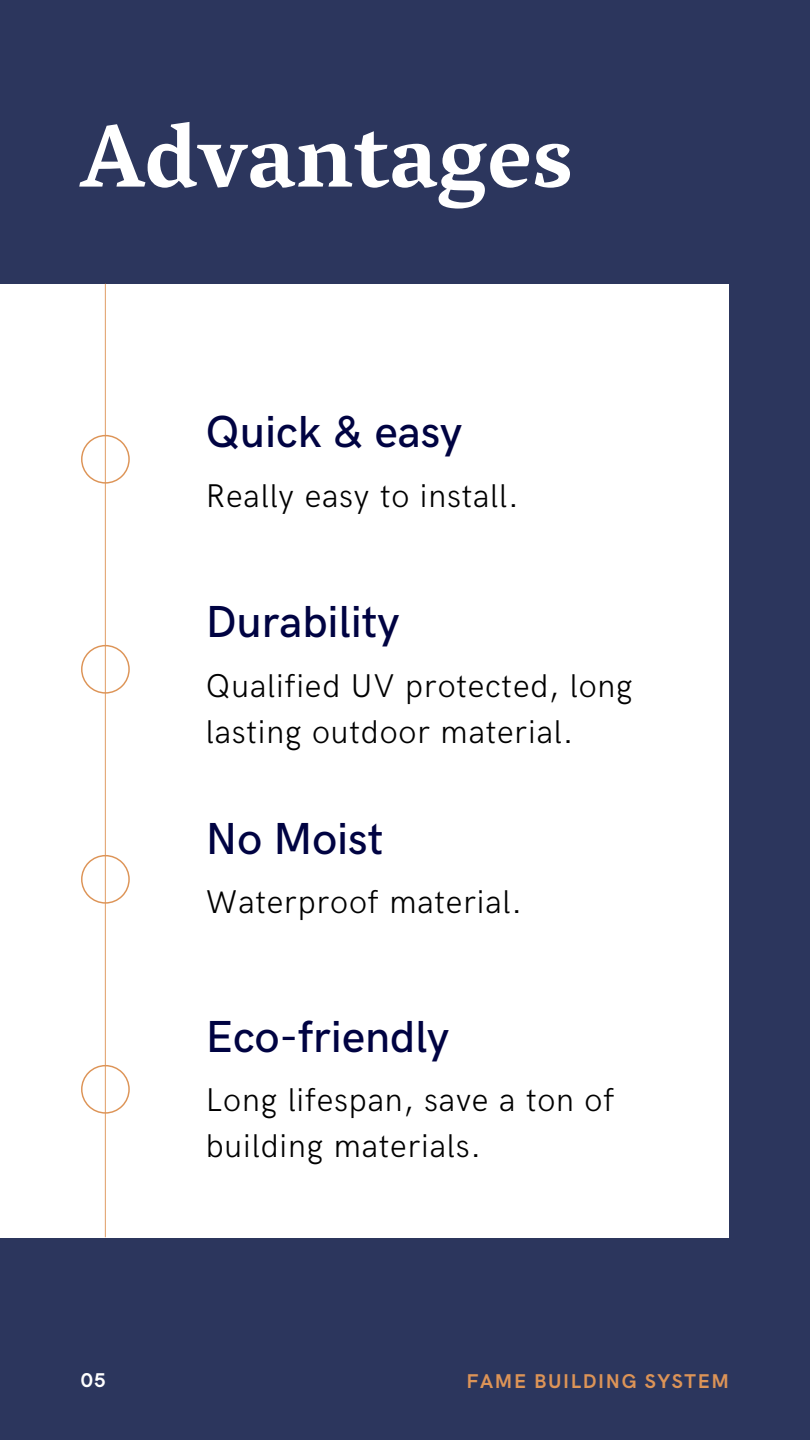
<style>
.page{position:relative;width:810px;height:1440px;background:#2c365d}
.page>*{position:absolute;margin:0;border:0;box-sizing:border-box;transform-origin:0 0}
.t1{font:700 90px "Vesper Libre";letter-spacing:.01em;color:#fff}
.t2{font:500 45px "HK Grotesk";color:#000342}
.t3{font:300 33px/45.8px "HK Grotesk";letter-spacing:.025em;color:#000}
.t4{font:700 20px "HK Grotesk";letter-spacing:.08em;color:#dd9457}
.t5{font:700 20px "HK Grotesk";color:#fff}
</style>
<div class="page">
<div style="left:0;top:284px;width:729px;height:954px;background:#fff"></div>
<svg style="left:81px;top:284px;width:49px;height:953px"></svg>
<h1 class="t1" style="left:81px;top:103px;width:493px">Advantages</h1>
<h2 class="t2" style="left:206px;top:406px;width:258px">Quick &amp; easy</h2>
<p class="t3" style="left:206px;top:474px;width:315px">Really easy to install.</p>
<h2 class="t2" style="left:206px;top:597px;width:195px">Durability</h2>
<p class="t3" style="left:206px;top:664px;width:428px">Qualified UV protected, long lasting outdoor material.</p>
<h2 class="t2" style="left:206px;top:813px;width:179px">No Moist</h2>
<p class="t3" style="left:206px;top:880px;width:318px">Waterproof material.</p>
<h2 class="t2" style="left:206px;top:1011px;width:245px">Eco-friendly</h2>
<p class="t3" style="left:206px;top:1079px;width:410px">Long lifespan, save a ton of building materials.</p>
<p class="t5" style="left:81px;top:1369px;width:26px">05</p>
<p class="t4" style="left:467px;top:1370px;width:264px">FAME BUILDING SYSTEM</p>
</div>
